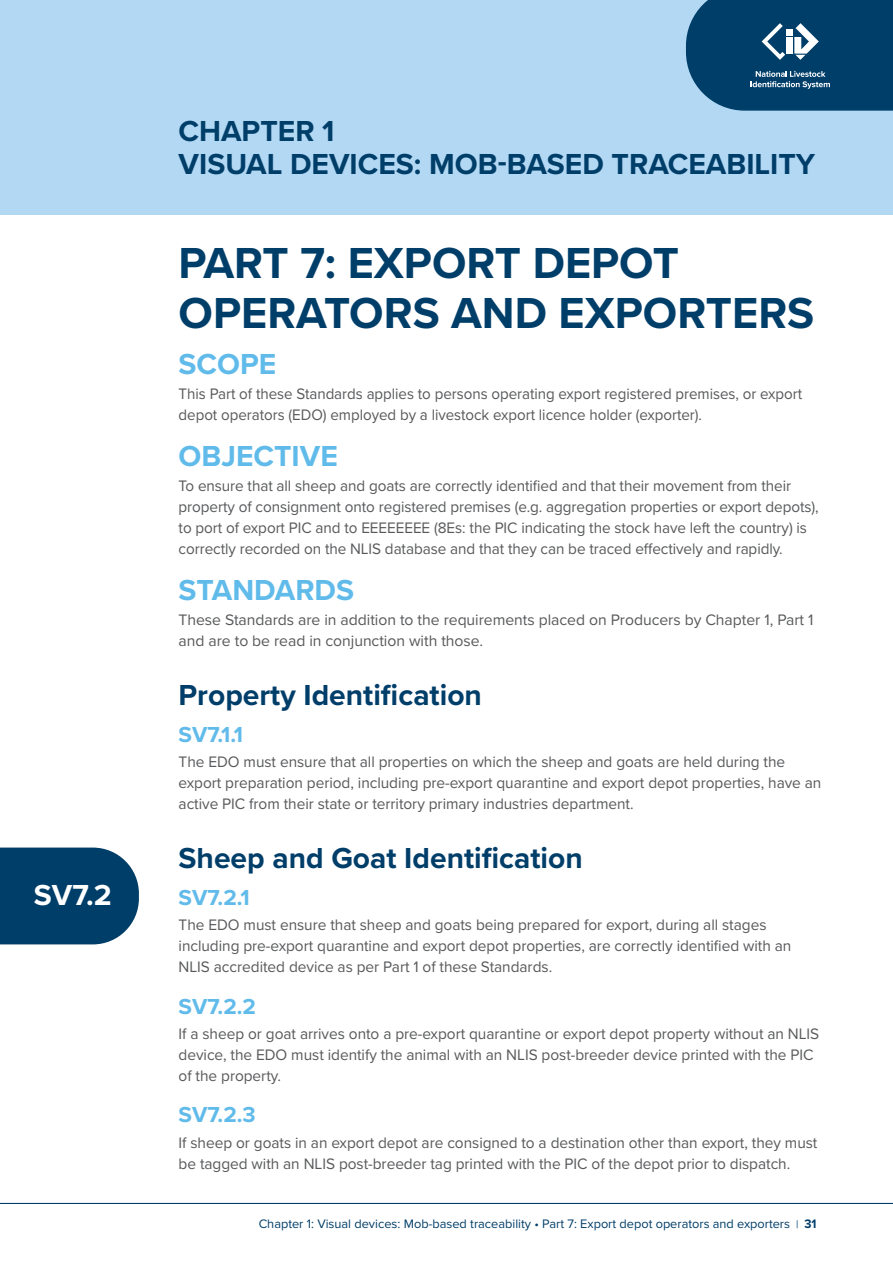
<style>
.page{position:relative;width:893px;height:1263px;background:#fff}
.page>*{position:absolute;margin:0;border:0;box-sizing:border-box;transform-origin:0 0}
.t1{font:700 45px/49.5px "Proxima Nova";color:#003e6a}
.t2{font:700 30px/33px "Proxima Nova";color:#003e6a}
.t3{font:700 30px "Proxima Nova";color:#61bbea}
.t4{font:700 30px "Proxima Nova";color:#fff}
.t5{font:700 22.5px "Proxima Nova";color:#61bbea}
.t6{font:15.75px/21px "Proxima Nova";letter-spacing:-.005em;color:#58595b}
.t7{font:15.75px/21px "Proxima Nova";letter-spacing:-.005em;color:#58595b;scale:.96 1}
.t8{font:12.75px "Proxima Nova";color:#003e6a}
.s1{font-size:11.25px}
.s2{font-weight:700}
</style>
<div class="page">
<div style="left:0;top:0;width:893px;height:214px;background:#b2d8f3"></div>
<svg style="left:0;top:847px;width:139px;height:97px;background:#124b74"></svg>
<svg style="left:686px;top:0;width:207px;height:111px;background:#154f78"></svg>
<hr style="left:0;top:1203px;width:893px;height:1px;background:#003e6a">
<h2 class="t4" style="left:34px;top:872px;width:79px">SV7.2</h2>
<h2 class="t2" style="left:179px;top:113px;width:638px">CHAPTER 1<br>VISUAL DEVICES: MOB-BASED TRACEABILITY</h2>
<h1 class="t1" style="left:179px;top:238px;width:637px">PART 7: EXPORT DEPOT<br>OPERATORS AND EXPORTERS</h1>
<h2 class="t3" style="left:179px;top:341px;width:99px">SCOPE</h2>
<p class="t7" style="left:179px;top:382px;width:651px">This Part of these Standards applies to persons operating export registered premises, or export depot operators (EDO) employed by a livestock export licence holder (exporter).</p>
<h2 class="t3" style="left:179px;top:433px;width:161px">OBJECTIVE</h2>
<p class="t6" style="left:179px;top:474px;width:642px">To ensure that all sheep and goats are correctly identified and that their movement from their property of consignment onto registered premises (e.g. aggregation properties or export depots), to port of export PIC and to EEEEEEEE (8Es: the PIC indicating the stock have left the country) is correctly recorded on the NLIS database and that they can be traced effectively and rapidly.</p>
<h2 class="t3" style="left:179px;top:567px;width:177px">STANDARDS</h2>
<p class="t6" style="left:179px;top:608px;width:636px">These Standards are in addition to the requirements placed on Producers by Chapter 1, Part 1 and are to be read in conjunction with those.</p>
<h2 class="t2" style="left:179px;top:677px;width:305px">Property Identification</h2>
<h3 class="t5" style="left:179px;top:717px;width:66px">SV7.1.1</h3>
<p class="t6" style="left:179px;top:751px;width:644px">The EDO must ensure that all properties on which the sheep and goats are held during the export preparation period, including pre-export quarantine and export depot properties, have an active PIC from their state or territory primary industries department.</p>
<h2 class="t2" style="left:179px;top:840px;width:406px">Sheep and Goat Identification</h2>
<h3 class="t5" style="left:179px;top:880px;width:73px">SV7.2.1</h3>
<p class="t6" style="left:179px;top:914px;width:614px">The EDO must ensure that sheep and goats being prepared for export, during all stages including pre-export quarantine and export depot properties, are correctly identified with an<br>NLIS accredited device as per Part 1 of these Standards.</p>
<h3 class="t5" style="left:179px;top:989px;width:79px">SV7.2.2</h3>
<p class="t6" style="left:179px;top:1022px;width:642px">If a sheep or goat arrives onto a pre-export quarantine or export depot property without an NLIS device, the EDO must identify the animal with an NLIS post-breeder device printed with the PIC of the property.</p>
<h3 class="t5" style="left:179px;top:1098px;width:79px">SV7.2.3</h3>
<p class="t6" style="left:179px;top:1131px;width:640px">If sheep or goats in an export depot are consigned to a destination other than export, they must be tagged with an NLIS post-breeder tag printed with the PIC of the depot prior to dispatch.</p>
<p class="t8" style="left:259px;top:1214px;width:559px">Chapter 1: Visual devices: Mob-based traceability • Part 7: Export depot operators and exporters <span class="s1">|</span> <span class="s2">31</span></p>
</div>
